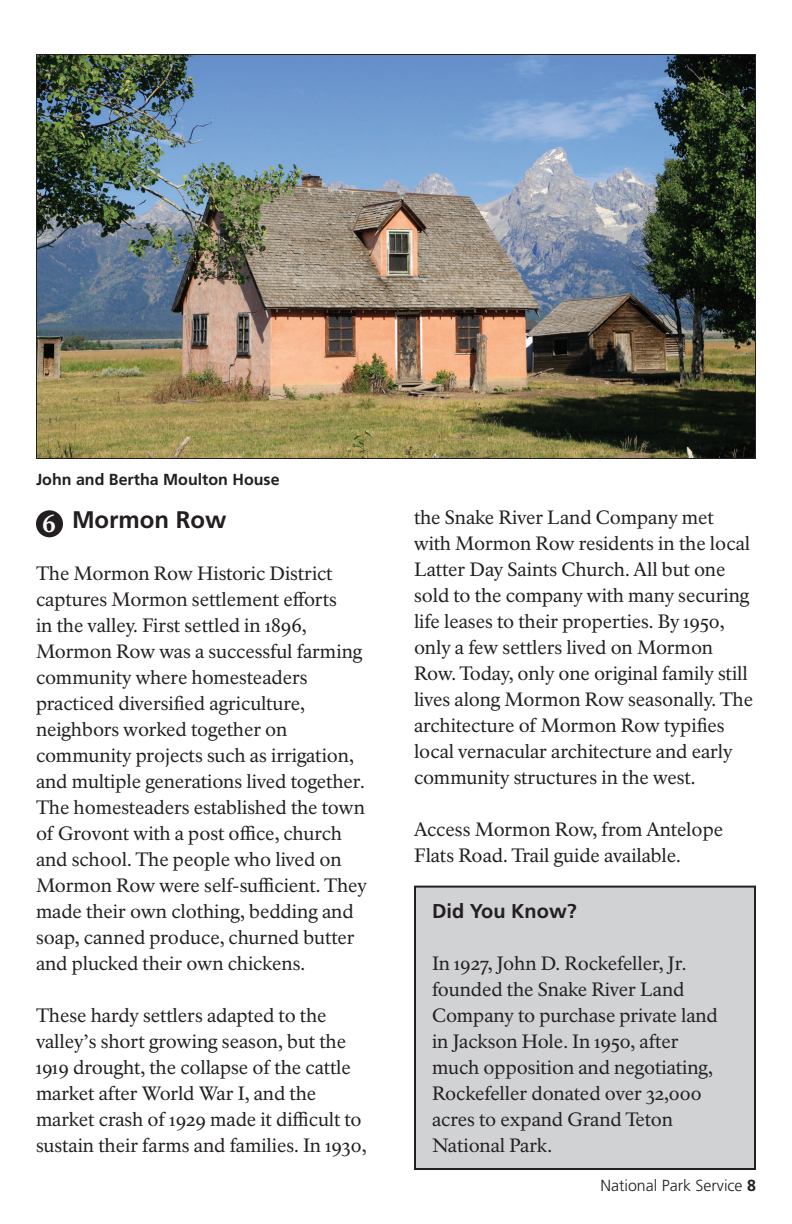
<style>
.page{position:relative;width:792px;height:1224px;background:#fff}
.page>*{position:absolute;margin:0;border:0;box-sizing:border-box;transform-origin:0 0}
.t1{font:700 24px "Frutiger LT Std";color:#231f20}
.t2{font:700 20px "Frutiger LT Std";color:#231f20}
.t3{font:19px/26px "NPS Rawlinson OT Old";letter-spacing:-.005em;color:#231f20}
.t4{font:700 16px "Frutiger LT Std";color:#231f20}
.t5{font:300 16px "Frutiger LT Std";color:#231f20}
.s1{font-family:"NPS Rawlinson OT Old";font-weight:800;color:#fff}
.s2{font-weight:700}
</style>
<div class="page">
<div style="left:415px;top:887px;width:340px;height:282px;background:#d1d2d4"></div>
<div style="left:414px;top:886px;width:342px;height:284px;border:2px solid #231f20"></div>
<img style="left:38px;top:56px;width:716px;height:401px">
<div style="left:36px;top:510px;width:27px;height:27px;background:#231f20;border-radius:50%"></div>
<p class="t4" style="left:36px;top:470px;width:245px">John and Bertha Moulton House</p>
<h1 class="t1" style="left:42px;top:506px;width:186px"><span class="s1">6</span> Mormon Row</h1>
<p class="t3" style="left:36px;top:561px;width:333px">The Mormon Row Historic District captures Mormon settlement efforts<br>in the valley. First settled in 1896, Mormon Row was a successful farming community where homesteaders practiced diversified agriculture, neighbors worked together on community projects such as irrigation, and multiple generations lived together.<br>The homesteaders established the town of Grovont with a post office, church and school. The people who lived on Mormon Row were self-sufficient. They made their own clothing, bedding and soap, canned produce, churned butter and plucked their own chickens.</p>
<p class="t3" style="left:36px;top:1003px;width:332px">These hardy settlers adapted to the valley’s short growing season, but the 1919 drought, the collapse of the cattle market after World War I, and the market crash of 1929 made it difficult to sustain their farms and families. In 1930,</p>
<p class="t3" style="left:414px;top:505px;width:341px">the Snake River Land Company met with Mormon Row residents in the local Latter Day Saints Church. All but one sold to the company with many securing life leases to their properties. By 1950, only a few settlers lived on Mormon Row. Today, only one original family still lives along Mormon Row seasonally. The architecture of Mormon Row typifies local vernacular architecture and early community structures in the west.</p>
<p class="t3" style="left:414px;top:817px;width:311px">Access Mormon Row, from Antelope<br>Flats Road. Trail guide available.</p>
<h2 class="t2" style="left:432px;top:900px;width:146px">Did You Know?</h2>
<p class="t3" style="left:432px;top:951px;width:287px">In 1927, John D. Rockefeller, Jr. founded the Snake River Land<br>Company to purchase private land in Jackson Hole. In 1950, after much opposition and negotiating,<br>Rockefeller donated over 32,000 acres to expand Grand Teton<br>National Park.</p>
<p class="t5" style="left:600px;top:1176px;width:157px">National Park Service <span class="s2">8</span></p>
</div>
